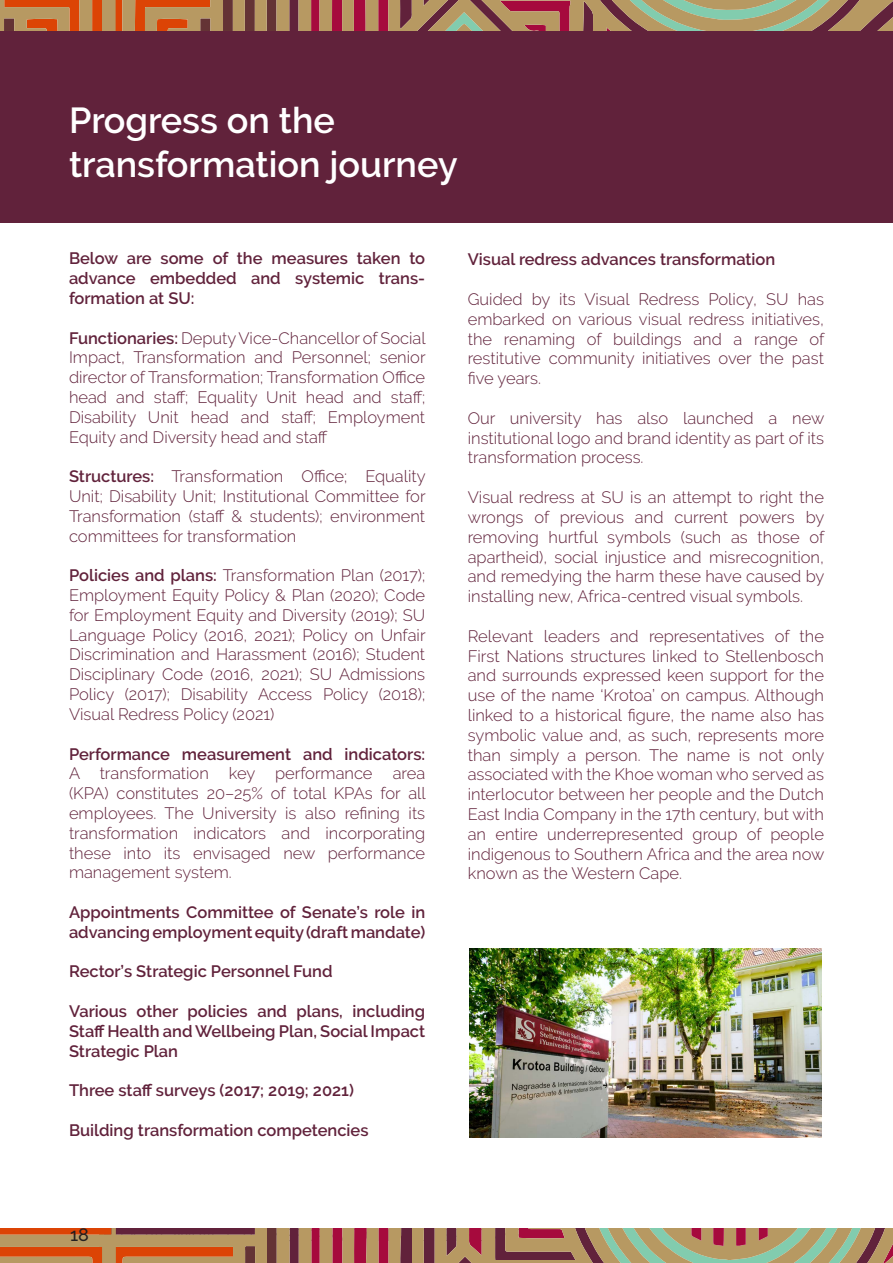
<style>
.page{position:relative;width:893px;height:1263px;background:#fff}
.page>*{position:absolute;margin:0;border:0;box-sizing:border-box;transform-origin:0 0}
.t1{font:600 36px "Raleway";color:#fff}
.t2{font:500 18px "Raleway";color:#231f20}
.Text{font:300 16.5px/19.8px "Raleway";color:#61223b;text-align:justify}
.Text-2{font:600 16.5px/19.8px "Raleway";color:#61223b}
.s1{font-weight:600}
</style>
<div class="page">
<svg style="left:0;top:1228px;width:893px;height:35px;background:#a97b59"></svg>
<svg style="left:0;top:0;width:893px;height:31px;background:#a97b59"></svg>
<div style="left:0;top:31px;width:893px;height:192px;background:#61223b"></div>
<img style="left:470px;top:949px;width:351px;height:189px">
<h3 class="t1" style="left:69px;top:100px;width:268px">Progress on the</h3>
<h3 class="t1" style="left:69px;top:143px;width:390px">transformation journey</h3>
<p class="Text-2" style="left:69px;top:249px;width:358px">Below are some of the measures taken to advance embedded and systemic trans&shy;formation at SU:</p>
<p class="Text" style="left:69px;top:328px;width:358px"><span class="s1">Functionaries:</span> Deputy Vice-Chancellor of Social Impact, Transformation and Personnel; senior director of Transformation; Transformation Office head and staff; Equality Unit head and staff; Disability Unit head and staff; Employment Equity and Diversity head and staff</p>
<p class="Text" style="left:69px;top:466px;width:358px"><span class="s1">Structures:</span> Transformation Office; Equality Unit; Disability Unit; Institutional Committee for Transformation (staff &amp; students); environment committees for transformation</p>
<p class="Text" style="left:69px;top:565px;width:358px"><span class="s1">Policies and plans:</span> Transformation Plan (2017); Employment Equity Policy &amp; Plan (2020); Code for Employment Equity and Diversity (2019); SU Language Policy (2016, 2021); Policy on Unfair Discrimination and Harassment (2016); Student Disciplinary Code (2016, 2021); SU Admissions Policy (2017); Disability Access Policy (2018); Visual Redress Policy (2021)</p>
<p class="Text" style="left:69px;top:744px;width:358px"><span class="s1">Performance measurement and indicators:<br></span>A transformation key performance area (KPA) constitutes 20–25% of total KPAs for all employees. The University is also refining its transformation indicators and incorporating these into its envisaged new performance management system.</p>
<p class="Text-2" style="left:69px;top:902px;width:358px">Appointments Committee of Senate’s role in advancing employment equity (draft mandate)</p>
<p class="Text-2" style="left:69px;top:962px;width:265px">Rector’s Strategic Personnel Fund</p>
<p class="Text-2" style="left:69px;top:1001px;width:358px;text-align:justify">Various other policies and plans, including Staff Health and Wellbeing Plan, Social Impact Strategic Plan</p>
<p class="Text-2" style="left:69px;top:1080px;width:286px">Three staff surveys (2017; 2019; 2021)</p>
<p class="Text-2" style="left:69px;top:1120px;width:301px">Building transformation competencies</p>
<p class="Text-2" style="left:468px;top:250px;width:309px">Visual redress advances transformation</p>
<p class="Text" style="left:468px;top:289px;width:358px">Guided by its Visual Redress Policy, SU has embarked on various visual redress initiatives, the renaming of buildings and a range of restitutive community initiatives over the past five years.</p>
<p class="Text" style="left:468px;top:408px;width:358px">Our university has also launched a new institutional logo and brand identity as part of its transformation process.</p>
<p class="Text" style="left:468px;top:487px;width:358px">Visual redress at SU is an attempt to right the wrongs of previous and current powers by removing hurtful symbols (such as those of apartheid), social injustice and misrecognition, and remedying the harm these have caused by installing new, Africa-centred visual symbols.</p>
<p class="Text" style="left:468px;top:626px;width:358px">Relevant leaders and representatives of the First Nations structures linked to Stellenbosch and surrounds expressed keen support for the use of the name ‘Krotoa’ on campus. Although linked to a historical figure, the name also has symbolic value and, as such, represents more than simply a person. The name is not only associated with the Khoe woman who served as interlocutor between her people and the Dutch East India Company in the 17th century, but with an entire underrepresented group of people indigenous to Southern Africa and the area now known as the Western Cape.</p>
<p class="t2" style="left:70px;top:1224px;width:20px">18</p>
</div>
